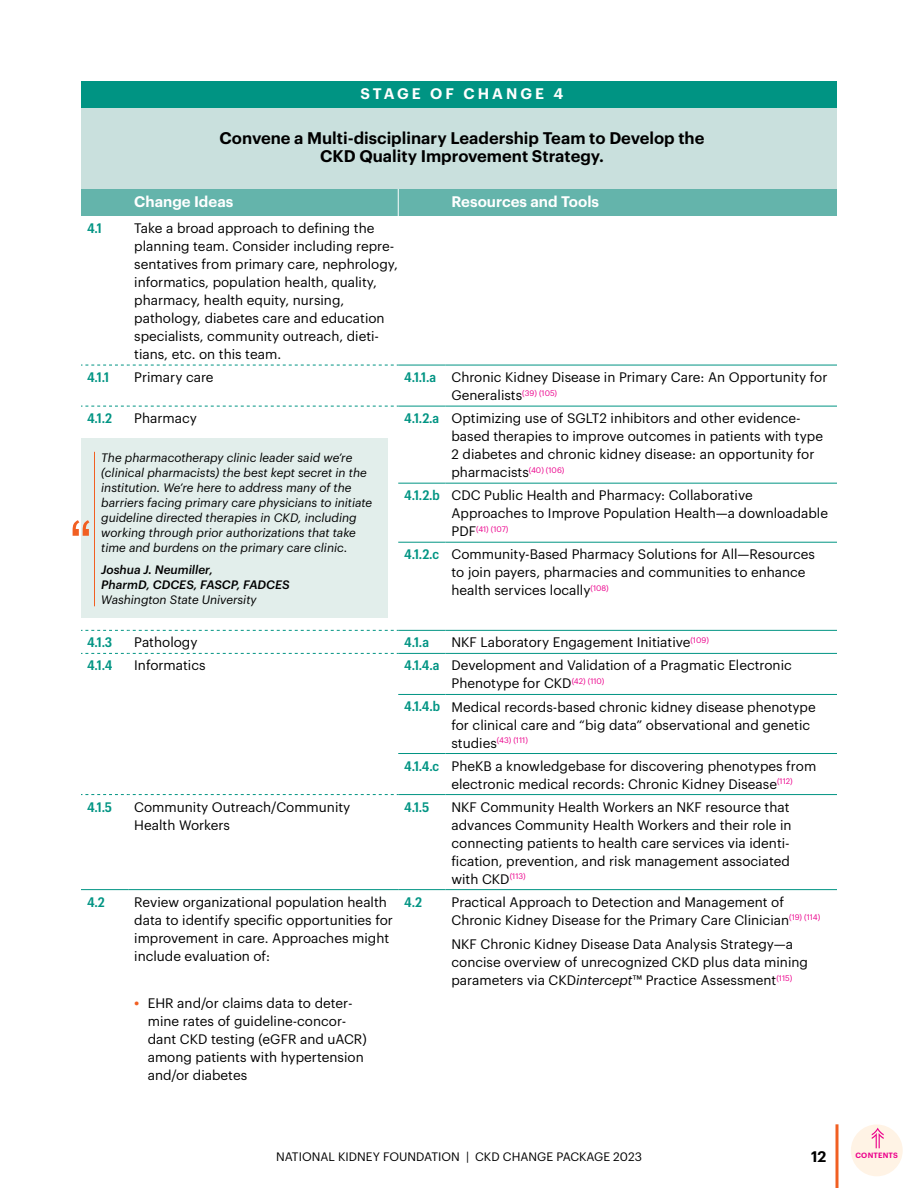
<style>
.page{position:relative;width:918px;height:1188px;background:#fff}
.page>*{position:absolute;margin:0;border:0;box-sizing:border-box;transform-origin:0 0}
.Cell-Stage_copy{font:600 16.5px/18px "Graphik";color:#000;text-align:center}
.CellHead{font:600 15px "Graphik";color:#fff}
.Cell-STAGE_OF_CHANGE_head{font:600 15px "Graphik";letter-spacing:.205em;color:#fff}
.t1{font:600 15px "Graphik";color:#000}
.Table-Body{font:13.5px/18px "Graphik";color:#000}
.Table{font:600 13.5px "Graphik Compact";color:#009483}
.Quote{font:italic 12px/15px "Graphik";color:#000}
.t2{font:12px "Graphik";color:#000}
.QuotedName{font:italic 500 12px/15px "Graphik";color:#000}
.QuoteTown{font:italic 12px "Graphik";color:#000}
.Table-Body-2{font:7.8px "Graphik";color:#ec008c}
.t3{font:600 7.5px "Graphik";letter-spacing:.025em;color:#ec008c}
.s1{font-size:13.5px;color:#000}
.s2{font-style:italic}
.s3{font-weight:500;font-size:15px;color:#f15f22}
</style>
<div class="page">
<hr style="left:836px;top:1124px;width:2px;height:64px;background:#f15f22">
<div style="left:851px;top:1124px;width:52px;height:52px;background:#fff3e5;border-radius:50%"></div>
<svg style="left:872px;top:1128px;width:12px;height:20px"></svg>
<div style="left:81px;top:81px;width:756px;height:27px;background:#009483"></div>
<div style="left:81px;top:108px;width:756px;height:81px;background:#c9e0dd"></div>
<div style="left:81px;top:189px;width:756px;height:27px;background:#64b4ab"></div>
<svg style="left:81px;top:365px;width:317px;height:1px"></svg>
<svg style="left:81px;top:406px;width:317px;height:1px"></svg>
<svg style="left:81px;top:630px;width:317px;height:1px"></svg>
<hr style="left:398px;top:365px;width:48px;height:1px;background:#009483">
<hr style="left:446px;top:365px;width:391px;height:1px;background:#009483">
<hr style="left:398px;top:406px;width:48px;height:1px;background:#009483">
<hr style="left:446px;top:406px;width:391px;height:1px;background:#009483">
<hr style="left:398px;top:483px;width:48px;height:1px;background:#009483">
<hr style="left:446px;top:483px;width:391px;height:1px;background:#009483">
<hr style="left:398px;top:542px;width:48px;height:1px;background:#009483">
<hr style="left:446px;top:542px;width:391px;height:1px;background:#009483">
<hr style="left:398px;top:630px;width:48px;height:1px;background:#009483">
<hr style="left:446px;top:630px;width:391px;height:1px;background:#009483">
<svg style="left:81px;top:653px;width:317px;height:1px"></svg>
<svg style="left:81px;top:794px;width:317px;height:1px"></svg>
<hr style="left:398px;top:653px;width:48px;height:1px;background:#009483">
<hr style="left:446px;top:653px;width:391px;height:1px;background:#009483">
<hr style="left:398px;top:694px;width:48px;height:1px;background:#009483">
<hr style="left:446px;top:694px;width:391px;height:1px;background:#009483">
<hr style="left:398px;top:753px;width:48px;height:1px;background:#009483">
<hr style="left:446px;top:753px;width:391px;height:1px;background:#009483">
<hr style="left:398px;top:794px;width:48px;height:1px;background:#009483">
<hr style="left:446px;top:794px;width:391px;height:1px;background:#009483">
<hr style="left:81px;top:889px;width:47px;height:1px;background:#009483">
<hr style="left:128px;top:889px;width:270px;height:1px;background:#009483">
<hr style="left:398px;top:889px;width:48px;height:1px;background:#009483">
<hr style="left:446px;top:889px;width:391px;height:1px;background:#009483">
<div style="left:81px;top:438px;width:307px;height:180px;background:#e2eeeb"></div>
<hr style="left:94px;top:452px;width:1px;height:154px;background:#f15f22">
<svg style="left:73px;top:520px;width:16px;height:16px"></svg>
<p class="Cell-STAGE_OF_CHANGE_head" style="left:361px;top:82px;width:204px">STAGE OF CHANGE 4</p>
<p class="Cell-Stage_copy" style="left:220px;top:128px;width:486px">Convene a Multi-disciplinary Leadership Team to Develop the<br>CKD Quality Improvement Strategy.</p>
<p class="CellHead" style="left:134px;top:190px;width:101px">Change Ideas</p>
<p class="CellHead" style="left:452px;top:190px;width:149px">Resources and Tools</p>
<p class="Table" style="left:87px;top:218px;width:16px">4.1</p>
<p class="Table-Body" style="left:134px;top:218px;width:265px">Take a broad approach to defining the planning team. Consider including repre&shy;sentatives from primary care, nephrology, informatics, population health, quality, pharmacy, health equity, nursing, pathology, diabetes care and education specialists, community outreach, dieti&shy;tians, etc. on this team.</p>
<p class="Table" style="left:87px;top:367px;width:24px">4.1.1</p>
<p class="Table-Body" style="left:134px;top:367px;width:81px">Primary care</p>
<p class="Table" style="left:404px;top:367px;width:33px">4.1.1.a</p>
<p class="Table-Body" style="left:452px;top:367px;width:377px">Chronic Kidney Disease in Primary Care: An Opportunity for<br>Generalists<sup>(39)</sup> <sup>(105)</sup></p>
<p class="Table" style="left:87px;top:408px;width:27px">4.1.2</p>
<p class="Table-Body" style="left:134px;top:408px;width:64px">Pharmacy</p>
<p class="Table" style="left:404px;top:408px;width:36px">4.1.2.a</p>
<p class="Table-Body" style="left:452px;top:408px;width:373px">Optimizing use of SGLT2 inhibitors and other evidence&shy;based therapies to improve outcomes in patients with type 2 diabetes and chronic kidney disease: an opportunity for pharmacists<sup>(40)</sup> <sup>(106)</sup></p>
<p class="Table" style="left:404px;top:485px;width:37px">4.1.2.b</p>
<p class="Table-Body" style="left:452px;top:485px;width:378px">CDC Public Health and Pharmacy: Collaborative<br>Approaches to Improve Population Health—a downloadable</p>
<p class="Table-Body-2" style="left:452px;top:523px;width:58px"><span class="s1">PDF</span>(41) (107)</p>
<p class="Table" style="left:404px;top:544px;width:36px">4.1.2.c</p>
<p class="Table-Body" style="left:452px;top:544px;width:365px">Community-Based Pharmacy Solutions for All—Resources to join payers, pharmacies and communities to enhance health services locally<sup>(108)</sup></p>
<p class="Table" style="left:87px;top:633px;width:27px">4.1.3</p>
<p class="Table-Body" style="left:134px;top:632px;width:65px">Pathology</p>
<p class="Table" style="left:404px;top:633px;width:26px">4.1.a</p>
<p class="Table-Body" style="left:452px;top:632px;width:259px">NKF Laboratory Engagement Initiative<sup>(109)</sup></p>
<p class="Table" style="left:87px;top:656px;width:27px">4.1.4</p>
<p class="Table-Body" style="left:134px;top:655px;width:73px">Informatics</p>
<p class="Table" style="left:404px;top:656px;width:37px">4.1.4.a</p>
<p class="Table-Body" style="left:452px;top:655px;width:342px">Development and Validation of a Pragmatic Electronic<br>Phenotype for CKD<sup>(42)</sup> <sup>(110)</sup></p>
<p class="Table" style="left:404px;top:697px;width:37px">4.1.4.b</p>
<p class="Table-Body" style="left:452px;top:696px;width:366px">Medical records-based chronic kidney disease phenotype for clinical care and “big data” observational and genetic</p>
<p class="Table-Body-2" style="left:452px;top:734px;width:78px"><span class="s1">studies</span>(43) (111)</p>
<p class="Table" style="left:404px;top:756px;width:36px">4.1.4.c</p>
<p class="Table-Body" style="left:452px;top:756px;width:366px">PheKB a knowledgebase for discovering phenotypes from electronic medical records: Chronic Kidney Disease<sup>(112)</sup></p>
<p class="Table" style="left:87px;top:797px;width:27px">4.1.5</p>
<p class="Table-Body" style="left:134px;top:797px;width:218px">Community Outreach/Community<br>Health Workers</p>
<p class="Table" style="left:404px;top:797px;width:27px">4.1.5</p>
<p class="Table-Body" style="left:452px;top:797px;width:342px">NKF Community Health Workers an NKF resource that advances Community Health Workers and their role in connecting patients to health care services via identi&shy;fication, prevention, and risk management associated with CKD<sup>(113)</sup></p>
<p class="Table" style="left:87px;top:892px;width:19px">4.2</p>
<p class="Table-Body" style="left:134px;top:892px;width:260px">Review organizational population health data to identify specific opportunities for improvement in care. Approaches might include evaluation of:</p>
<p class="Table" style="left:404px;top:892px;width:19px">4.2</p>
<p class="Table-Body" style="left:452px;top:892px;width:370px">Practical Approach to Detection and Management of<br>Chronic Kidney Disease for the Primary Care Clinician<sup>(19)</sup> <sup>(114)</sup></p>
<p class="Quote" style="left:101px;top:449px;width:272px">The pharmacotherapy clinic leader said we’re (clinical pharmacists) the best kept secret in the institution. We’re here to address many of the barriers facing primary care physicians to initiate guideline directed therapies in CKD, including working through prior authorizations that take time and burdens on the primary care clinic.</p>
<p class="QuotedName" style="left:101px;top:561px;width:190px">Joshua J. Neumiller,<br>PharmD, CDCES, FASCP, FADCES</p>
<p class="QuoteTown" style="left:101px;top:591px;width:157px">Washington State University</p>
<p class="Table-Body" style="left:452px;top:934px;width:358px">NKF Chronic Kidney Disease Data Analysis Strategy—a concise overview of unrecognized CKD plus data mining parameters via CKD<span class="s2">intercept</span>™ Practice Assessment<sup>(115)</sup></p>
<p class="Table-Body" style="left:148px;top:993px;width:221px;text-indent:-14px"><span class="s3">•</span> EHR and/or claims data to deter&shy;mine rates of guideline-concor&shy;dant CKD testing (eGFR and uACR) among patients with hypertension and/or diabetes</p>
<p class="t2" style="left:276px;top:1148px;width:367px">NATIONAL KIDNEY FOUNDATION | CKD CHANGE PACKAGE 2023</p>
<p class="t1" style="left:811px;top:1145px;width:17px">12</p>
<p class="t3" style="left:855px;top:1150px;width:44px">CONTENTS</p>
</div>
